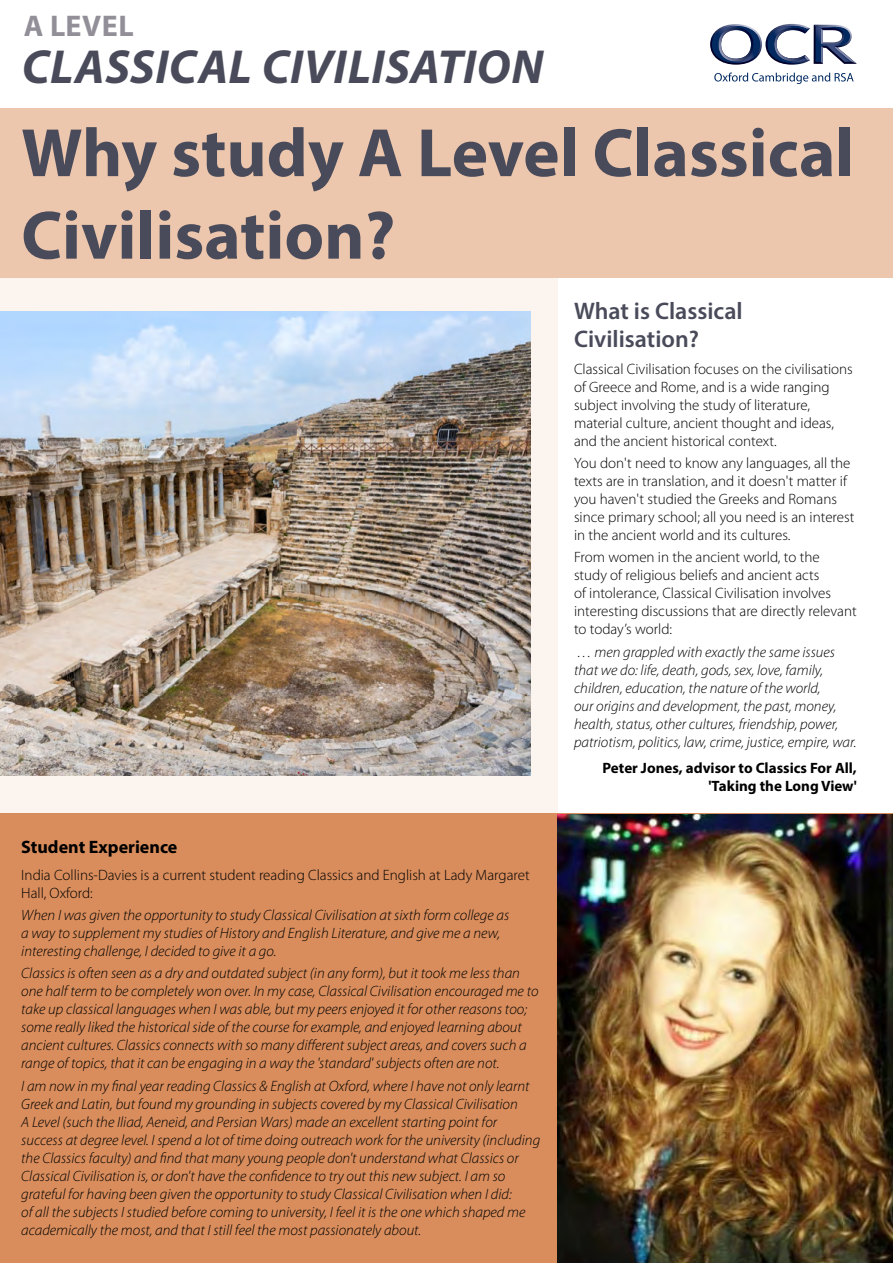
<style>
.page{position:relative;width:893px;height:1263px;background:#fff}
.page>*{position:absolute;margin:0;border:0;box-sizing:border-box;transform-origin:0 0}
.Main_heading{font:700 69px/82.5px "Myriad Pro";color:#494b5a}
.Qual_title{font:italic 700 48px "Myriad Pro";letter-spacing:.01em;color:#494b5a}
.Qual_level{font:700 30px "Myriad Pro";letter-spacing:.02em;color:#928f98}
.Heading{font:600 24px/28.8px "Myriad Pro";color:#494b5a}
.Heading_3{font:700 18px "Myriad Pro";color:#000}
.Body_italics{font:italic 300 15px/18px "Myriad Pro";color:#000}
.Body{font:300 15px/18px "Myriad Pro";color:#000}
.Body_italics-2{font:700 15px/18px "Myriad Pro";color:#000;text-align:right}
</style>
<div class="page">
<div style="left:0;top:263px;width:557px;height:550px;background:#fbf4ef"></div>
<div style="left:0;top:108px;width:893px;height:169px;background:#ecc6ad"></div>
<svg style="left:710px;top:24px;width:147px;height:41px"></svg>
<svg style="left:714px;top:73px;width:140px;height:11px"></svg>
<div style="left:0;top:813px;width:893px;height:450px;background:#d98d5c"></div>
<img style="left:557px;top:814px;width:336px;height:449px">
<img style="left:0;top:312px;width:531px;height:463px">
<p class="Qual_level" style="left:24px;top:7px;width:112px">A LEVEL</p>
<p class="Qual_title" style="left:22px;top:35px;width:523px">CLASSICAL CIVILISATION</p>
<h1 class="Main_heading" style="left:21px;top:109px;width:835px">Why study A Level Classical<br>Civilisation?</h1>
<h3 class="Heading_3" style="left:21px;top:835px;width:158px">Student Experience</h3>
<p class="Body" style="left:21px;top:866px;width:510px">India Collins-Davies is a current student reading Classics and English at Lady Margaret<br>Hall, Oxford:</p>
<p class="Body_italics" style="left:21px;top:906px;width:489px">When I was given the opportunity to study Classical Civilisation at sixth form college as a way to supplement my studies of History and English Literature, and give me a new, interesting challenge, I decided to give it a go.</p>
<p class="Body_italics" style="left:21px;top:965px;width:519px">Classics is often seen as a dry and outdated subject (in any form), but it took me less than one half term to be completely won over. In my case, Classical Civilisation encouraged me to take up classical languages when I was able, but my peers enjoyed it for other reasons too; some really liked the historical side of the course for example, and enjoyed learning about ancient cultures. Classics connects with so many different subject areas, and covers such a range of topics, that it can be engaging in a way the 'standard' subjects often are not.</p>
<p class="Body_italics" style="left:21px;top:1077px;width:520px">I am now in my final year reading Classics &amp; English at Oxford, where I have not only learnt Greek and Latin, but found my grounding in subjects covered by my Classical Civilisation<br>A Level (such the Iliad, Aeneid, and Persian Wars) made an excellent starting point for success at degree level. I spend a lot of time doing outreach work for the university (including the Classics faculty) and find that many young people don't understand what Classics or Classical Civilisation is, or don't have the confidence to try out this new subject. I am so grateful for having been given the opportunity to study Classical Civilisation when I did:<br>of all the subjects I studied before coming to university, I feel it is the one which shaped me academically the most, and that I still feel the most passionately about.</p>
<h2 class="Heading" style="left:574px;top:295px;width:170px">What is Classical<br>Civilisation?</h2>
<p class="Body" style="left:574px;top:360px;width:280px">Classical Civilisation focuses on the civilisations of Greece and Rome, and is a wide ranging subject involving the study of literature, material culture, ancient thought and ideas, and the ancient historical context.</p>
<p class="Body" style="left:574px;top:454px;width:282px">You don't need to know any languages, all the texts are in translation, and it doesn't matter if you haven't studied the Greeks and Romans since primary school; all you need is an interest in the ancient world and its cultures.</p>
<p class="Body" style="left:574px;top:549px;width:284px">From women in the ancient world, to the<br>study of religious beliefs and ancient acts<br>of intolerance, Classical Civilisation involves interesting discussions that are directly relevant to today’s world:</p>
<p class="Body_italics" style="left:574px;top:643px;width:284px">… men grappled with exactly the same issues that we do: life, death, gods, sex, love, family, children, education, the nature of the world,<br>our origins and development, the past, money, health, status, other cultures, friendship, power, patriotism, politics, law, crime, justice, empire, war.</p>
<p class="Body_italics-2" style="left:603px;top:758px;width:256px">Peter Jones, advisor to Classics For All, 'Taking the Long View'</p>
</div>
